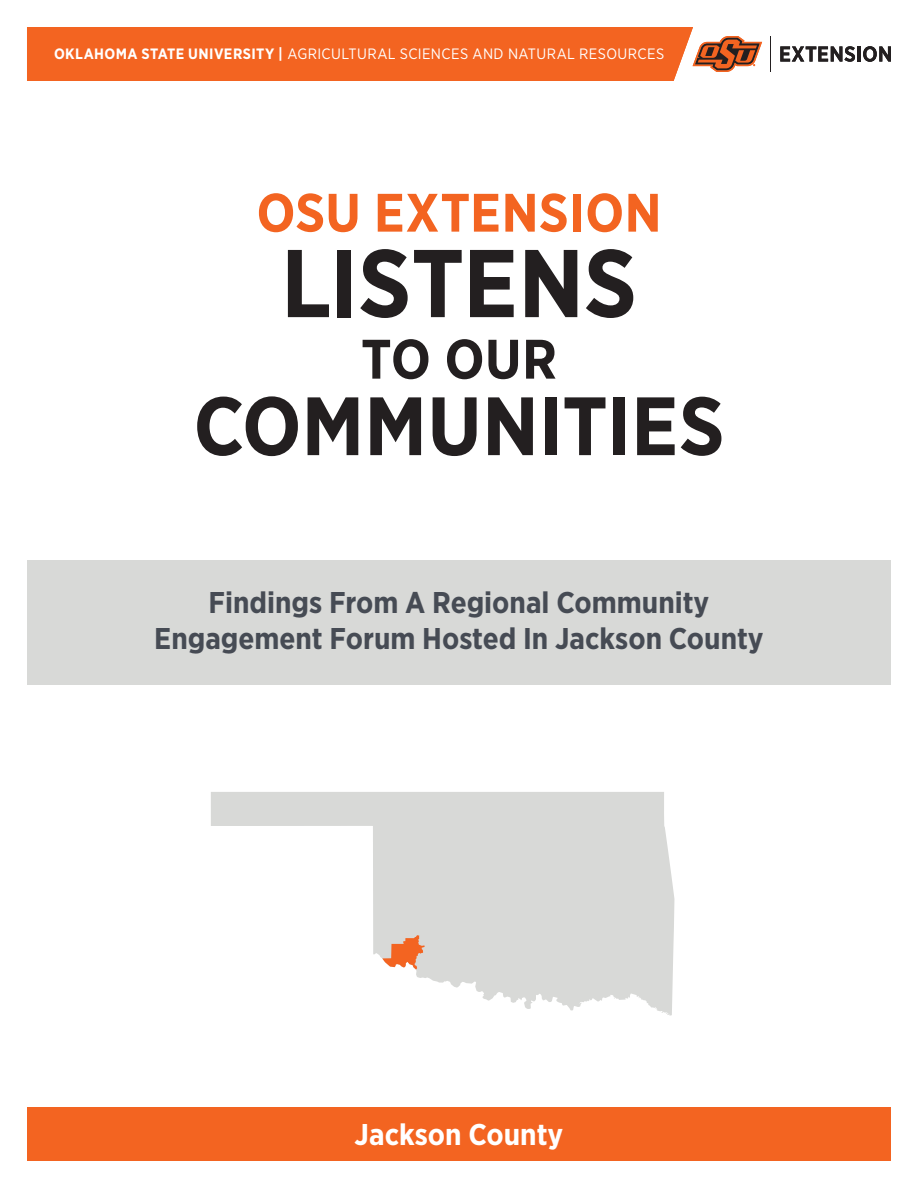
<style>
.page{position:relative;width:918px;height:1188px;background:#fff}
.page>*{position:absolute;margin:0;border:0;box-sizing:border-box;transform-origin:0 0}
.t1{font:700 96px "Gotham Narrow";color:#231f20}
.t2{font:700 82.5px "Gotham Narrow";letter-spacing:.005em;color:#231f20}
.t3{font:700 55.5px "Gotham Narrow";color:#231f20}
.t4{font:700 54px "Gotham Narrow";letter-spacing:.005em;color:#f36421}
.t5{font:700 30px "Gotham Narrow";color:#464b54}
.t6{font:700 30px "Gotham Narrow";color:#fff}
.t7{font:15px "Gotham Narrow";letter-spacing:.025em;color:#fff}
.s1{font-weight:700}
</style>
<div class="page">
<hr style="left:770px;top:36px;width:1px;height:36px;background:#231f20">
<svg style="left:780px;top:46px;width:75px;height:16px"></svg>
<hr style="left:857px;top:46px;width:4px;height:16px;background:#231f20">
<svg style="left:863px;top:46px;width:28px;height:16px"></svg>
<svg style="left:27px;top:27px;width:735px;height:54px;background:#f06c2e"></svg>
<div style="left:27px;top:560px;width:864px;height:125px;background:#d8d9d7"></div>
<div style="left:27px;top:1107px;width:864px;height:54px;background:#f36421"></div>
<svg style="left:211px;top:792px;width:463px;height:224px;fill:#d8d9d7"></svg>
<svg style="left:382px;top:935px;width:43px;height:35px;background:#e9a381"></svg>
<p class="t7" style="left:54px;top:45px;width:612px"><span class="s1">OKLAHOMA STATE UNIVERSITY |</span> AGRICULTURAL SCIENCES AND NATURAL RESOURCES</p>
<p class="t4" style="left:256px;top:178px;width:407px">OSU EXTENSION</p>
<p class="t1" style="left:281px;top:222px;width:357px">LISTENS</p>
<p class="t3" style="left:361px;top:323px;width:197px">TO OUR</p>
<p class="t2" style="left:193px;top:373px;width:533px">COMMUNITIES</p>
<p class="t5" style="left:209px;top:583px;width:502px">Findings From A Regional Community</p>
<p class="t5" style="left:154px;top:619px;width:611px">Engagement Forum Hosted In Jackson County</p>
<p class="t6" style="left:355px;top:1115px;width:210px">Jackson County</p>
</div>
